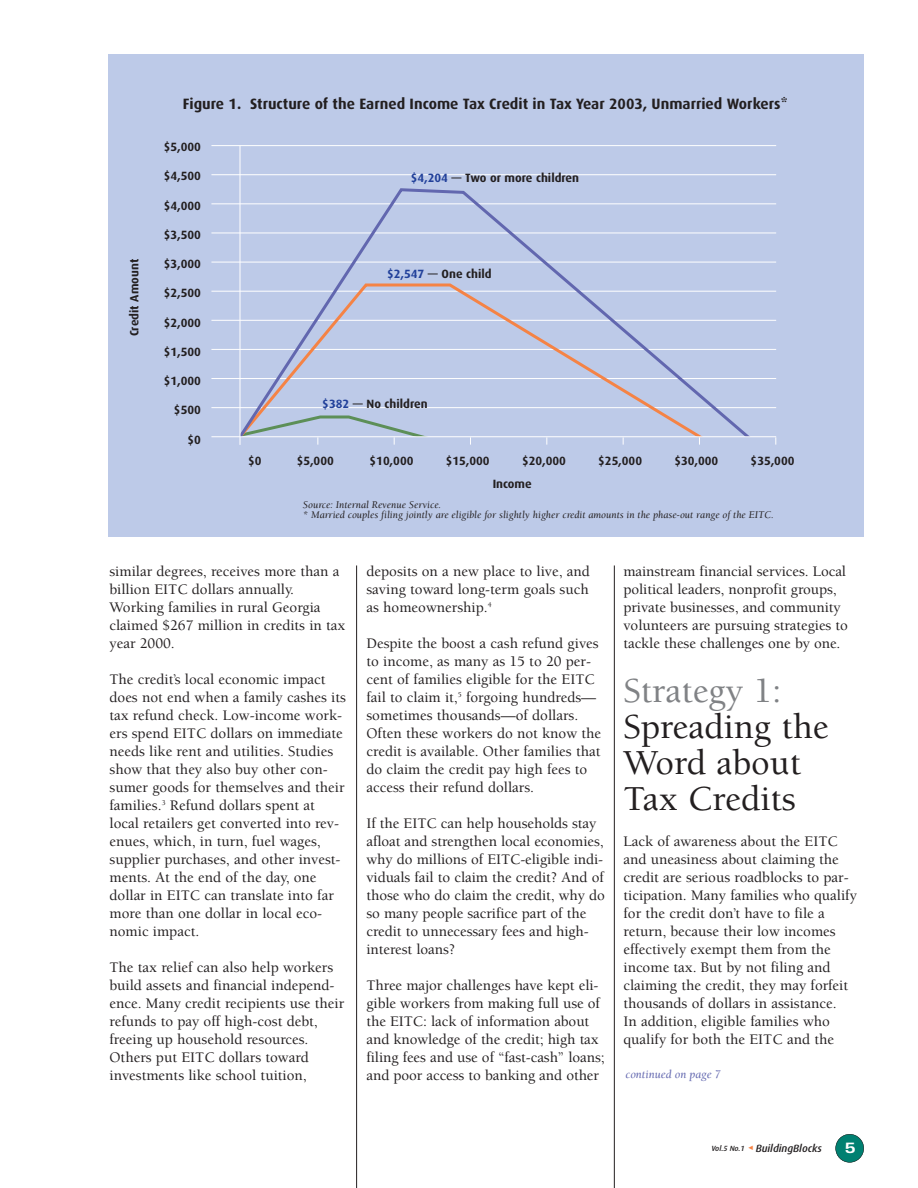
<style>
.page{position:relative;width:918px;height:1188px;background:#fff}
.page>*{position:absolute;margin:0;border:0;box-sizing:border-box;transform-origin:0 0}
.t1{font:500 36px/36px "Berkeley";color:#231f20}
.t2{font:500 36px "Berkeley";color:#808285}
.t3{font:500 15px/18px "Berkeley";color:#231f20}
.t4{font:700 15px "Dax";color:#231f20}
.t5{font:700 expanded 14.85px "Zurich BT";color:#fff}
.t6{font:700 12px "Dax";color:#231f20}
.t7{font:italic 12px "Berkeley";color:#6267af}
.t8{font:italic 10.5px/10.5px "Berkeley";color:#231f20}
.t9{font:italic 500 10.5px "Dax";color:#231f20}
.t10{font:italic 500 7.5px "Dax";color:#231f20}
.s1{color:#21409a}
</style>
<div class="page">
<div style="left:108px;top:54px;width:756px;height:483px;background:#bdcae8"></div>
<hr style="left:211px;top:407px;width:565px;height:1px;background:#fff">
<hr style="left:211px;top:378px;width:565px;height:1px;background:#fff">
<hr style="left:211px;top:349px;width:565px;height:1px;background:#fff">
<hr style="left:211px;top:320px;width:565px;height:1px;background:#fff">
<hr style="left:211px;top:291px;width:565px;height:1px;background:#fff">
<hr style="left:211px;top:262px;width:565px;height:1px;background:#fff">
<hr style="left:211px;top:233px;width:565px;height:1px;background:#fff">
<hr style="left:211px;top:203px;width:565px;height:1px;background:#fff">
<hr style="left:211px;top:174px;width:565px;height:1px;background:#fff">
<hr style="left:211px;top:145px;width:565px;height:1px;background:#fff">
<div style="left:836px;top:1134px;width:28px;height:28px;background:#008071;border-radius:50%"></div>
<div style="left:835px;top:1134px;width:29px;height:29px;border:1px solid #231f20;border-radius:50%"></div>
<hr style="left:614px;top:565px;width:1px;height:623px;background:#231f20">
<hr style="left:356px;top:565px;width:1px;height:623px;background:#231f20">
<svg style="left:232px;top:187px;width:523px;height:249px"></svg>
<div style="left:220px;top:417px;width:20px;height:33px;background:#bdcae8"></div>
<hr style="left:240px;top:146px;width:1px;height:299px;background:#fff">
<hr style="left:211px;top:436px;width:565px;height:1px;background:#fff">
<svg style="left:238px;top:414px;width:197px;height:31px"></svg>
<p class="t6" style="left:128px;top:336px;width:79px;rotate:-90deg">Credit Amount</p>
<p class="t4" style="left:183px;top:96px;width:606px">Figure 1. Structure of the Earned Income Tax Credit in Tax Year 2003, Unmarried Workers*</p>
<p class="t6" style="left:164px;top:141px;width:39px">$5,000</p>
<p class="t6" style="left:164px;top:170px;width:39px">$4,500</p>
<p class="t6" style="left:164px;top:200px;width:39px">$4,000</p>
<p class="t6" style="left:164px;top:229px;width:39px">$3,500</p>
<p class="t6" style="left:164px;top:258px;width:39px">$3,000</p>
<p class="t6" style="left:164px;top:287px;width:39px">$2,500</p>
<p class="t6" style="left:164px;top:317px;width:39px">$2,000</p>
<p class="t6" style="left:164px;top:346px;width:39px">$1,500</p>
<p class="t6" style="left:164px;top:375px;width:39px">$1,000</p>
<p class="t6" style="left:174px;top:404px;width:29px">$500</p>
<p class="t6" style="left:187px;top:434px;width:15px">$0</p>
<p class="t6" style="left:411px;top:172px;width:170px"><span class="s1">$4,204</span> — Two or more children</p>
<p class="t6" style="left:387px;top:268px;width:106px"><span class="s1">$2,547</span> — One child</p>
<p class="t6" style="left:322px;top:398px;width:107px"><span class="s1">$382</span> — No children</p>
<p class="t6" style="left:248px;top:455px;width:15px">$0</p>
<p class="t6" style="left:297px;top:455px;width:39px">$5,000</p>
<p class="t6" style="left:370px;top:455px;width:45px">$10,000</p>
<p class="t6" style="left:446px;top:455px;width:45px">$15,000</p>
<p class="t6" style="left:522px;top:455px;width:45px">$20,000</p>
<p class="t6" style="left:598px;top:455px;width:45px">$25,000</p>
<p class="t6" style="left:674px;top:455px;width:45px">$30,000</p>
<p class="t6" style="left:751px;top:455px;width:45px">$35,000</p>
<p class="t6" style="left:493px;top:478px;width:41px">Income</p>
<p class="t8" style="left:303px;top:500px;width:472px">Source: Internal Revenue Service.<br>* Married couples filing jointly are eligible for slightly higher credit amounts in the phase-out range of the EITC.</p>
<p class="t3" style="left:110px;top:564px;width:237px">similar degrees, receives more than a billion EITC dollars annually.<br>Working families in rural Georgia claimed $267 million in credits in tax year 2000.</p>
<p class="t3" style="left:110px;top:672px;width:238px">The credit’s local economic impact does not end when a family cashes its tax refund check. Low-income work&shy;ers spend EITC dollars on immediate needs like rent and utilities. Studies show that they also buy other con&shy;sumer goods for themselves and their families.<sup>3</sup> Refund dollars spent at local retailers get converted into rev&shy;enues, which, in turn, fuel wages, supplier purchases, and other invest&shy;ments. At the end of the day, one dollar in EITC can translate into far more than one dollar in local eco&shy;nomic impact.</p>
<p class="t3" style="left:110px;top:960px;width:236px">The tax relief can also help workers build assets and financial independ&shy;ence. Many credit recipients use their refunds to pay off high-cost debt, freeing up household resources.<br>Others put EITC dollars toward investments like school tuition,</p>
<p class="t3" style="left:366px;top:564px;width:225px;text-align:justify">deposits on a new place to live, and saving toward long-term goals such as homeownership.<sup>4</sup></p>
<p class="t3" style="left:366px;top:636px;width:236px">Despite the boost a cash refund gives to income, as many as 15 to 20 per&shy;cent of families eligible for the EITC fail to claim it,<sup>5</sup> forgoing hundreds— sometimes thousands—of dollars.<br>Often these workers do not know the credit is available. Other families that do claim the credit pay high fees to access their refund dollars.</p>
<p class="t3" style="left:366px;top:816px;width:240px">If the EITC can help households stay afloat and strengthen local economies, why do millions of EITC-eligible indi&shy;viduals fail to claim the credit? And of those who do claim the credit, why do so many people sacrifice part of the credit to unnecessary fees and high&shy;interest loans?</p>
<p class="t3" style="left:366px;top:978px;width:240px">Three major challenges have kept eli&shy;gible workers from making full use of the EITC: lack of information about and knowledge of the credit; high tax filing fees and use of “fast-cash” loans; and poor access to banking and other</p>
<p class="t3" style="left:623px;top:564px;width:226px">mainstream financial services. Local political leaders, nonprofit groups, private businesses, and community volunteers are pursuing strategies to tackle these challenges one by one.</p>
<h1 class="t2" style="left:624px;top:677px;width:160px">Strategy 1:</h1>
<h1 class="t1" style="left:623px;top:712px;width:207px">Spreading the<br>Word about<br>Tax Credits</h1>
<p class="t3" style="left:624px;top:834px;width:235px">Lack of awareness about the EITC and uneasiness about claiming the credit are serious roadblocks to par&shy;ticipation. Many families who qualify for the credit don’t have to file a return, because their low incomes effectively exempt them from the income tax. But by not filing and claiming the credit, they may forfeit thousands of dollars in assistance.<br>In addition, eligible families who qualify for both the EITC and the</p>
<p class="t7" style="left:626px;top:1070px;width:97px">continued on page 7</p>
<p class="t10" style="left:711px;top:1145px;width:43px">Vol.5 No.1 <sup>-</sup></p>
<p class="t9" style="left:756px;top:1145px;width:68px">BuildingBlocks</p>
<p class="t5" style="left:845px;top:1143px;width:12px">5</p>
</div>
